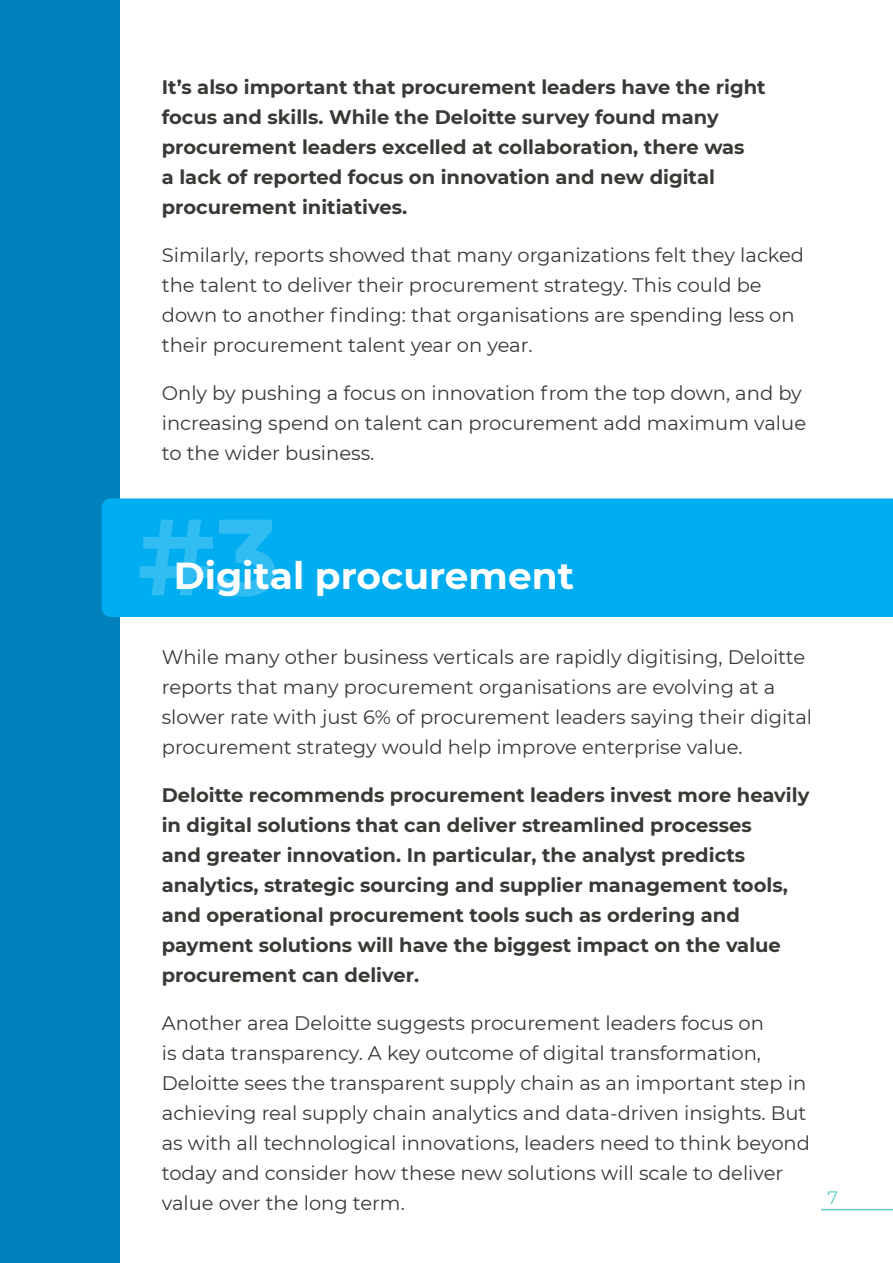
<style>
.page{position:relative;width:893px;height:1263px;background:#fff}
.page>*{position:absolute;margin:0;border:0;box-sizing:border-box;transform-origin:0 0}
.t1{font:700 108px "Montserrat";color:#fff}
.t2{font:700 37.5px "Montserrat";color:#fff}
.t3{font:19.5px/30px "Montserrat";color:#383a35}
.t4{font:700 19.5px/30px "Montserrat";color:#383a35}
.t5{font:18px "Montserrat";color:#62cbc9}
</style>
<div class="page">
<hr style="left:821px;top:1209px;width:72px;height:1px;background:#62cbc9">
<div style="left:0;top:0;width:119px;height:1263px;background:#0081bc"></div>
<div style="left:102px;top:498px;width:791px;height:119px;background:#00adf0"></div>
<p class="t4" style="left:162px;top:71px;width:605px">It’s also important that procurement leaders have the right focus and skills. While the Deloitte survey found many procurement leaders excelled at collaboration, there was<br>a lack of reported focus on innovation and new digital procurement initiatives.</p>
<p class="t3" style="left:162px;top:240px;width:644px">Similarly, reports showed that many organizations felt they lacked the talent to deliver their procurement strategy. This could be down to another finding: that organisations are spending less on their procurement talent year on year.</p>
<p class="t3" style="left:162px;top:378px;width:646px">Only by pushing a focus on innovation from the top down, and by increasing spend on talent can procurement add maximum value to the wider business.</p>
<h1 class="t1" style="left:137px;top:479px;width:143px">#3</h1>
<p class="t2" style="left:174px;top:548px;width:402px">Digital procurement</p>
<p class="t3" style="left:162px;top:642px;width:652px">While many other business verticals are rapidly digitising, Deloitte reports that many procurement organisations are evolving at a slower rate with just 6% of procurement leaders saying their digital procurement strategy would help improve enterprise value.</p>
<p class="t4" style="left:162px;top:779px;width:649px">Deloitte recommends procurement leaders invest more heavily in digital solutions that can deliver streamlined processes<br>and greater innovation. In particular, the analyst predicts analytics, strategic sourcing and supplier management tools, and operational procurement tools such as ordering and payment solutions will have the biggest impact on the value procurement can deliver.</p>
<p class="t3" style="left:162px;top:1008px;width:650px">Another area Deloitte suggests procurement leaders focus on<br>is data transparency. A key outcome of digital transformation, Deloitte sees the transparent supply chain as an important step in achieving real supply chain analytics and data-driven insights. But as with all technological innovations, leaders need to think beyond today and consider how these new solutions will scale to deliver value over the long term.</p>
<p class="t5" style="left:827px;top:1186px;width:12px">7</p>
</div>
